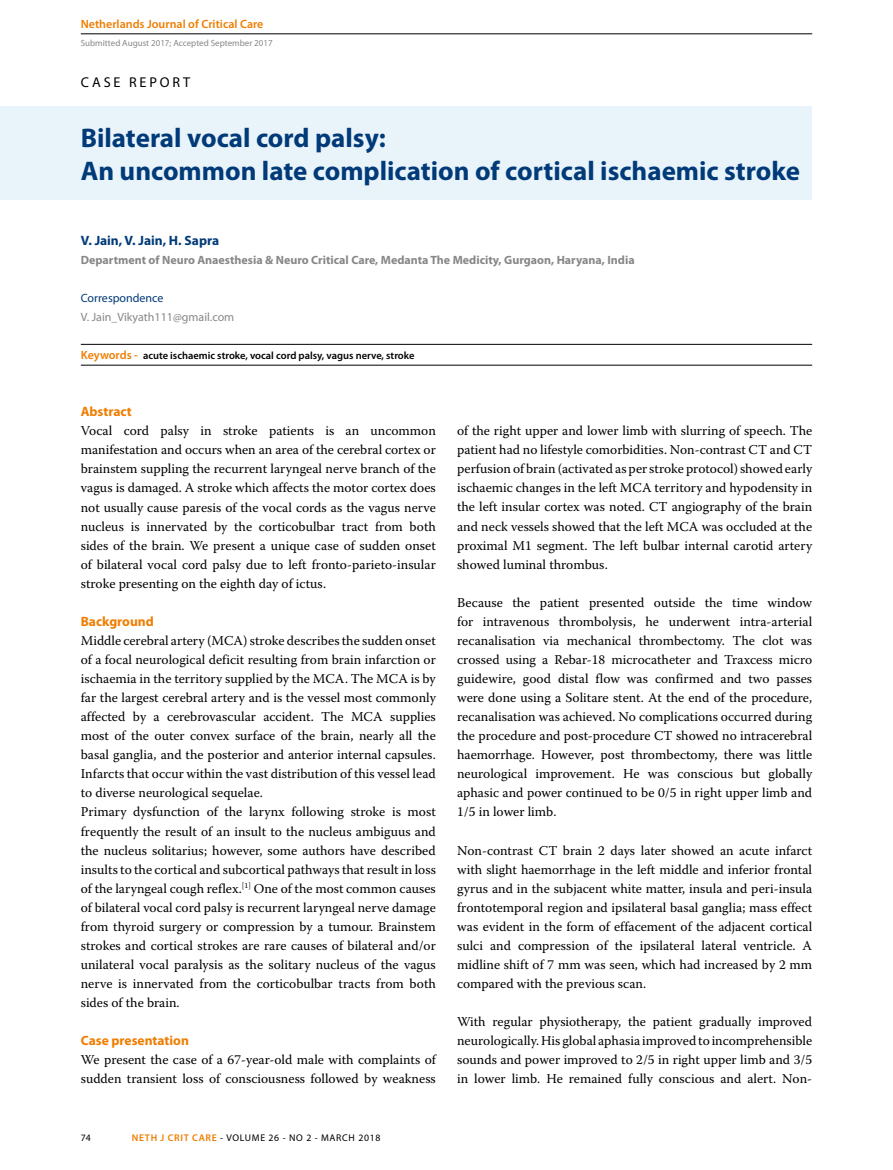
<style>
.page{position:relative;width:893px;height:1170px;background:#fff}
.page>*{position:absolute;margin:0;border:0;box-sizing:border-box;transform-origin:0 0}
.t1{font:700 27px/32.4px "Myriad Pro";color:#003a78}
.t2{font:14.25px "Myriad Pro";letter-spacing:.2em;color:#000}
.t3{font:13.5px/19px "Warnock Pro";color:#000;text-align:justify}
.t4{font:700 13.5px "Myriad Pro";color:#ef7d00}
.t5{font:700 13.5px "Myriad Pro";color:#003a78}
.t6{font:700 12px "Myriad Pro";color:#878787}
.t7{font:600 12px "Myriad Pro";color:#ef7d00}
.t8{font:12px "Myriad Pro";color:#878787}
.t9{font:12px "Myriad Pro";color:#003a78}
.t10{font:600 10.5px "Myriad Pro";color:#000}
.t11{font:9.75px "Myriad Pro";letter-spacing:.07em;color:#000}
.t12{font:9px "Myriad Pro";color:#878787}
.s1{font-size:12px;color:#ef7d00}
.s2{font-weight:600;color:#ef7d00}
</style>
<div class="page">
<hr style="left:81px;top:34px;width:731px;height:1px;background:#000">
<div style="left:0;top:106px;width:812px;height:94px;background:#e9f3fa"></div>
<hr style="left:81px;top:365px;width:731px;height:1px;background:#000">
<hr style="left:81px;top:344px;width:731px;height:1px;background:#000">
<p class="t7" style="left:81px;top:18px;width:184px">Netherlands Journal of Critical Care</p>
<p class="t12" style="left:81px;top:38px;width:193px">Submitted August 2017; Accepted September 2017</p>
<p class="t2" style="left:81px;top:74px;width:111px">CASE REPORT</p>
<h1 class="t1" style="left:81px;top:121px;width:721px">Bilateral vocal cord palsy:<br>An uncommon late complication of cortical ischaemic stroke</h1>
<p class="t5" style="left:81px;top:231px;width:140px">V. Jain, V. Jain, H. Sapra</p>
<p class="t6" style="left:81px;top:252px;width:555px">Department of Neuro Anaesthesia &amp; Neuro Critical Care, Medanta The Medicity, Gurgaon, Haryana, India</p>
<p class="t9" style="left:81px;top:290px;width:84px">Correspondence</p>
<p class="t8" style="left:81px;top:309px;width:155px">V. Jain_Vikyath111@gmail.com</p>
<p class="t10" style="left:81px;top:349px;width:335px"><span class="s1">Keywords -</span> acute ischaemic stroke, vocal cord palsy, vagus nerve, stroke</p>
<p class="t4" style="left:81px;top:403px;width:53px">Abstract</p>
<p class="t3" style="left:81px;top:421px;width:357px">Vocal cord palsy in stroke patients is an uncommon manifestation and occurs when an area of the cerebral cortex or brainstem suppling the recurrent laryngeal nerve branch of the vagus is damaged. A stroke which affects the motor cortex does not usually cause paresis of the vocal cords as the vagus nerve nucleus is innervated by the corticobulbar tract from both sides of the brain. We present a unique case of sudden onset of bilateral vocal cord palsy due to left fronto-parieto-insular stroke presenting on the eighth day of ictus.</p>
<p class="t4" style="left:81px;top:612px;width:75px">Background</p>
<p class="t3" style="left:81px;top:630px;width:357px;text-align:left">Middle cerebral artery (MCA) stroke describes the sudden onset of a focal neurological deficit resulting from brain infarction or ischaemia in the territory supplied by the MCA. The MCA is by far the largest cerebral artery and is the vessel most commonly affected by a cerebrovascular accident. The MCA supplies most of the outer convex surface of the brain, nearly all the basal ganglia, and the posterior and anterior internal capsules.<br>Infarcts that occur within the vast distribution of this vessel lead to diverse neurological sequelae.<br>Primary dysfunction of the larynx following stroke is most frequently the result of an insult to the nucleus ambiguus and the nucleus solitarius; however, some authors have described insults to the cortical and subcortical pathways that result in loss of the laryngeal cough reflex.<sup>[1]</sup> One of the most common causes of bilateral vocal cord palsy is recurrent laryngeal nerve damage from thyroid surgery or compression by a tumour. Brainstem strokes and cortical strokes are rare causes of bilateral and/or unilateral vocal paralysis as the solitary nucleus of the vagus nerve is innervated from the corticobulbar tracts from both sides of the brain.</p>
<p class="t4" style="left:81px;top:1031px;width:110px">Case presentation</p>
<p class="t3" style="left:81px;top:1049px;width:357px">We present the case of a 67-year-old male with complaints of sudden transient loss of consciousness followed by weakness</p>
<p class="t11" style="left:81px;top:1131px;width:12px">74</p>
<p class="t11" style="left:132px;top:1131px;width:250px"><span class="s2">NETH J CRIT CARE</span> - VOLUME 26 - NO 2 - MARCH 2018</p>
<p class="t3" style="left:457px;top:421px;width:357px">of the right upper and lower limb with slurring of speech. The patient had no lifestyle comorbidities. Non-contrast CT and CT perfusion of brain (activated as per stroke protocol) showed early ischaemic changes in the left MCA territory and hypodensity in the left insular cortex was noted. CT angiography of the brain and neck vessels showed that the left MCA was occluded at the proximal M1 segment. The left bulbar internal carotid artery showed luminal thrombus.</p>
<p class="t3" style="left:457px;top:592px;width:357px">Because the patient presented outside the time window for intravenous thrombolysis, he underwent intra-arterial recanalisation via mechanical thrombectomy. The clot was crossed using a Rebar-18 microcatheter and Traxcess micro guidewire, good distal flow was confirmed and two passes were done using a Solitare stent. At the end of the procedure, recanalisation was achieved. No complications occurred during the procedure and post-procedure CT showed no intracerebral haemorrhage. However, post thrombectomy, there was little neurological improvement. He was conscious but globally aphasic and power continued to be 0/5 in right upper limb and 1/5 in lower limb.</p>
<p class="t3" style="left:457px;top:840px;width:357px">Non-contrast CT brain 2 days later showed an acute infarct with slight haemorrhage in the left middle and inferior frontal gyrus and in the subjacent white matter, insula and peri-insula frontotemporal region and ipsilateral basal ganglia; mass effect was evident in the form of effacement of the adjacent cortical sulci and compression of the ipsilateral lateral ventricle. A midline shift of 7 mm was seen, which had increased by 2 mm compared with the previous scan.</p>
<p class="t3" style="left:457px;top:1011px;width:357px">With regular physiotherapy, the patient gradually improved neurologically. His global aphasia improved to incomprehensible sounds and power improved to 2/5 in right upper limb and 3/5 in lower limb. He remained fully conscious and alert. Non-</p>
</div>
